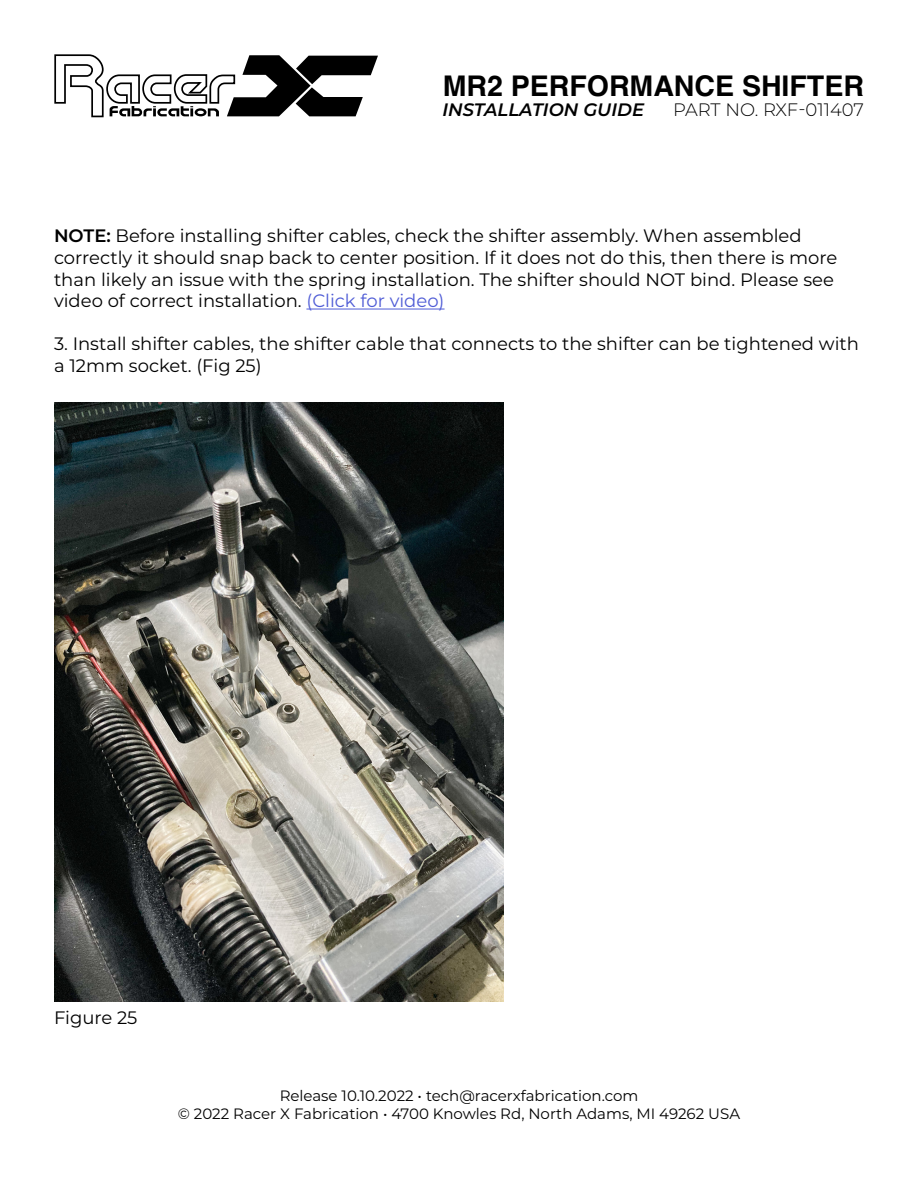
<style>
.page{position:relative;width:918px;height:1188px;background:#fff}
.page>*{position:absolute;margin:0;border:0;box-sizing:border-box;transform-origin:0 0}
.t1{font:700 28.5px "Helvetica";color:#000}
.t2{font:18px/21.6px "Montserrat";color:#000}
.t3{font:italic 600 18px "Montserrat";color:#000}
.t4{font:300 18px "Montserrat";color:#000}
.t5{font:15px/18px "Montserrat";color:#000;text-align:center}
.s1{font-weight:600}
.s2{color:#4f5cd6}
</style>
<div class="page">
<svg style="left:54px;top:54px;width:324px;height:64px"></svg>
<hr style="left:306px;top:309px;width:139px;height:1px;background:#4f5cd6">
<img style="left:54px;top:402px;width:450px;height:600px">
<h1 class="t1" style="left:443px;top:68px;width:423px">MR2 PERFORMANCE SHIFTER</h1>
<p class="t3" style="left:442px;top:97px;width:203px">INSTALLATION GUIDE</p>
<p class="t4" style="left:673px;top:98px;width:192px">PART NO. RXF-011407</p>
<p class="t2" style="left:54px;top:225px;width:785px"><span class="s1">NOTE:</span> Before installing shifter cables, check the shifter assembly. When assembled correctly it should snap back to center position. If it does not do this, then there is more than likely an issue with the spring installation. The shifter should NOT bind. Please see video of correct installation. <span class="s2">(Click for video)</span></p>
<p class="t2" style="left:54px;top:333px;width:807px">3. Install shifter cables, the shifter cable that connects to the shifter can be tightened with a 12mm socket. (Fig 25)</p>
<p class="t2" style="left:54px;top:1006px;width:85px">Figure 25</p>
<p class="t5" style="left:178px;top:1086px;width:564px">Release 10.10.2022 • tech@racerxfabrication.com<br>© 2022 Racer X Fabrication • 4700 Knowles Rd, North Adams, MI 49262 USA</p>
</div>
